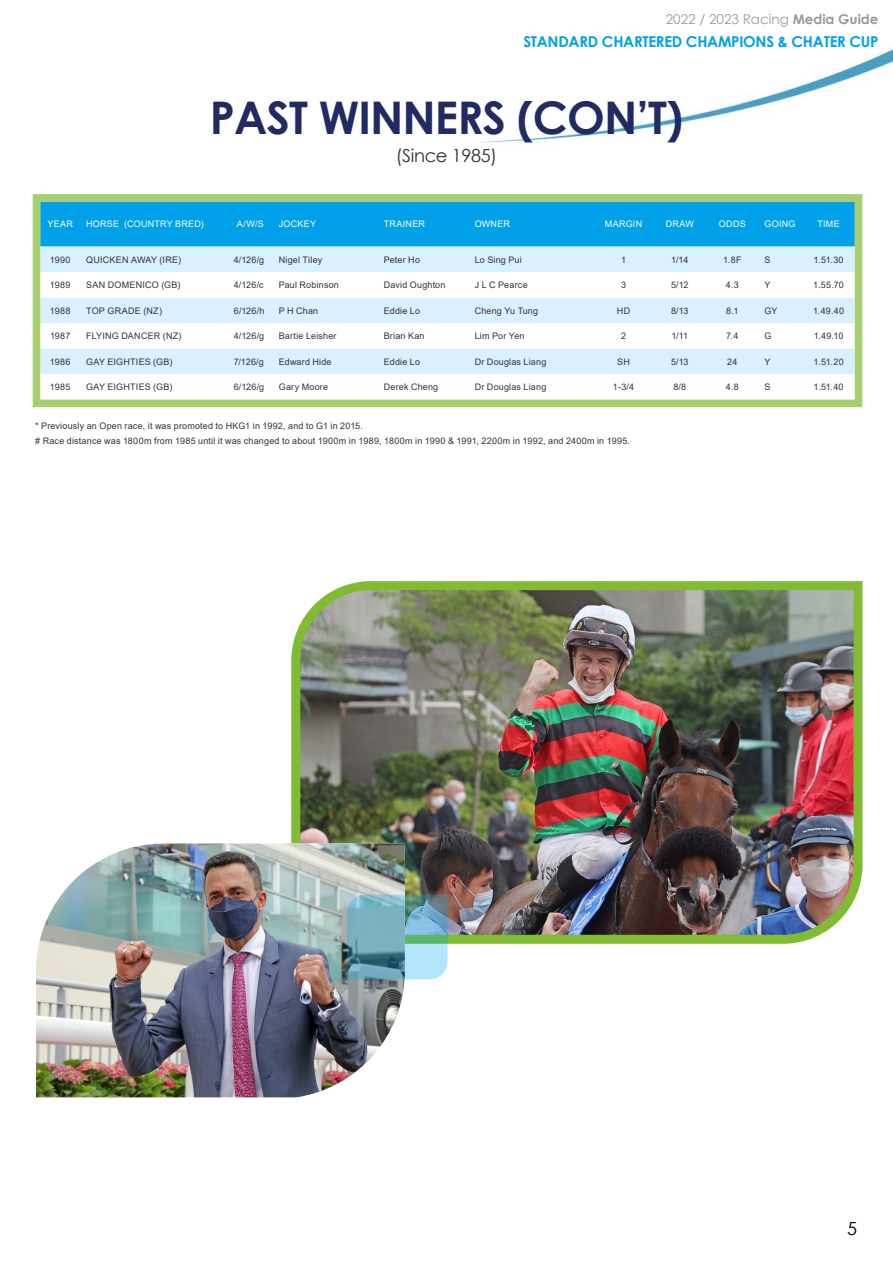
<style>
.page{position:relative;width:893px;height:1263px;background:#fff}
.page>*{position:absolute;margin:0;border:0;box-sizing:border-box;transform-origin:0 0}
.t1{font:700 45px "Century Gothic";letter-spacing:-.02em;color:#222a64}
.t2{font:18px "Century Gothic";letter-spacing:-.02em;color:#333}
.t3{font:18px "Century Gothic";color:#000}
.t4{font:700 15px "Century Gothic";letter-spacing:-.02em;color:#00a1e9}
.t5{font:13.5px "Century Gothic";color:#999}
.t6{font:9px "Arial";letter-spacing:.02em;color:#333}
.t7{font:9px "Arial";letter-spacing:.03em;color:#fff}
.s1{font-weight:700}
</style>
<div class="page">
<div style="left:42px;top:203px;width:811px;height:44px;background:#00a1e9"></div>
<div style="left:42px;top:247px;width:811px;height:25px;background:#d9f1fc"></div>
<svg style="left:42px;top:298px;width:811px;height:76px;fill:#d9f1fc"></svg>
<div style="left:33px;top:194px;width:829px;height:213px;border:8px solid #a7cf70"></div>
<img style="left:291px;top:581px;width:572px;height:367px">
<img style="left:36px;top:843px;width:369px;height:254px">
<svg style="left:347px;top:895px;width:100px;height:84px"></svg>
<h3 class="t5" style="left:666px;top:10px;width:214px">2022 / 2023 Racing <span class="s1">Media Guide</span></h3>
<h3 class="t4" style="left:523px;top:30px;width:357px">STANDARD CHARTERED CHAMPIONS &amp; CHATER CUP</h3>
<p class="t1" style="left:210px;top:83px;width:475px">PAST WINNERS (CON’T)</p>
<p class="t2" style="left:396px;top:143px;width:103px">(Since 1985)</p>
<p class="t7" style="left:47px;top:218px;width:27px">YEAR</p>
<p class="t7" style="left:86px;top:218px;width:119px">HORSE (COUNTRY BRED)</p>
<p class="t7" style="left:237px;top:218px;width:28px">A/W/S</p>
<p class="t7" style="left:279px;top:218px;width:39px">JOCKEY</p>
<p class="t7" style="left:384px;top:218px;width:43px">TRAINER</p>
<p class="t7" style="left:475px;top:218px;width:37px">OWNER</p>
<p class="t7" style="left:605px;top:218px;width:39px">MARGIN</p>
<p class="t7" style="left:666px;top:218px;width:30px">DRAW</p>
<p class="t7" style="left:719px;top:218px;width:28px">ODDS</p>
<p class="t7" style="left:765px;top:218px;width:32px">GOING</p>
<p class="t7" style="left:817px;top:218px;width:24px">TIME</p>
<p class="t6" style="left:50px;top:253px;width:22px">1990</p>
<p class="t6" style="left:86px;top:253px;width:97px">QUICKEN AWAY (IRE)</p>
<p class="t6" style="left:234px;top:253px;width:32px">4/126/g</p>
<p class="t6" style="left:279px;top:253px;width:45px">Nigel Tiley</p>
<p class="t6" style="left:384px;top:253px;width:38px">Peter Ho</p>
<p class="t6" style="left:475px;top:253px;width:49px">Lo Sing Pui</p>
<p class="t6" style="left:621px;top:253px;width:7px">1</p>
<p class="t6" style="left:671px;top:253px;width:19px">1/14</p>
<p class="t6" style="left:723px;top:253px;width:20px">1.8F</p>
<p class="t6" style="left:765px;top:253px;width:8px">S</p>
<p class="t6" style="left:813px;top:253px;width:32px">1.51.30</p>
<p class="t6" style="left:50px;top:279px;width:22px">1989</p>
<p class="t6" style="left:86px;top:279px;width:96px">SAN DOMENICO (GB)</p>
<p class="t6" style="left:234px;top:279px;width:32px">4/126/c</p>
<p class="t6" style="left:279px;top:279px;width:62px">Paul Robinson</p>
<p class="t6" style="left:384px;top:279px;width:63px">David Oughton</p>
<p class="t6" style="left:475px;top:279px;width:54px">J L C Pearce</p>
<p class="t6" style="left:621px;top:279px;width:7px">3</p>
<p class="t6" style="left:671px;top:279px;width:19px">5/12</p>
<p class="t6" style="left:726px;top:279px;width:14px">4.3</p>
<p class="t6" style="left:765px;top:279px;width:8px">Y</p>
<p class="t6" style="left:813px;top:279px;width:32px">1.55.70</p>
<p class="t6" style="left:50px;top:304px;width:22px">1988</p>
<p class="t6" style="left:86px;top:304px;width:77px">TOP GRADE (NZ)</p>
<p class="t6" style="left:234px;top:304px;width:32px">6/126/h</p>
<p class="t6" style="left:279px;top:304px;width:41px">P H Chan</p>
<p class="t6" style="left:384px;top:304px;width:38px">Eddie Lo</p>
<p class="t6" style="left:475px;top:304px;width:65px">Cheng Yu Tung</p>
<p class="t6" style="left:617px;top:304px;width:15px">HD</p>
<p class="t6" style="left:671px;top:304px;width:19px">8/13</p>
<p class="t6" style="left:726px;top:304px;width:14px">8.1</p>
<p class="t6" style="left:765px;top:304px;width:14px">GY</p>
<p class="t6" style="left:813px;top:304px;width:32px">1.49.40</p>
<p class="t6" style="left:50px;top:330px;width:22px">1987</p>
<p class="t6" style="left:86px;top:330px;width:97px">FLYING DANCER (NZ)</p>
<p class="t6" style="left:234px;top:330px;width:32px">4/126/g</p>
<p class="t6" style="left:279px;top:330px;width:59px">Bartie Leisher</p>
<p class="t6" style="left:384px;top:330px;width:42px">Brian Kan</p>
<p class="t6" style="left:475px;top:330px;width:51px">Lim Por Yen</p>
<p class="t6" style="left:621px;top:330px;width:7px">2</p>
<p class="t6" style="left:671px;top:330px;width:18px">1/11</p>
<p class="t6" style="left:726px;top:330px;width:14px">7.4</p>
<p class="t6" style="left:765px;top:330px;width:9px">G</p>
<p class="t6" style="left:814px;top:330px;width:31px">1.49.10</p>
<p class="t6" style="left:50px;top:355px;width:22px">1986</p>
<p class="t6" style="left:86px;top:355px;width:88px">GAY EIGHTIES (GB)</p>
<p class="t6" style="left:234px;top:355px;width:32px">7/126/g</p>
<p class="t6" style="left:279px;top:355px;width:54px">Edward Hide</p>
<p class="t6" style="left:384px;top:355px;width:38px">Eddie Lo</p>
<p class="t6" style="left:475px;top:355px;width:73px">Dr Douglas Liang</p>
<p class="t6" style="left:617px;top:355px;width:14px">SH</p>
<p class="t6" style="left:671px;top:355px;width:19px">5/13</p>
<p class="t6" style="left:727px;top:355px;width:12px">24</p>
<p class="t6" style="left:765px;top:355px;width:8px">Y</p>
<p class="t6" style="left:813px;top:355px;width:32px">1.51.20</p>
<p class="t6" style="left:50px;top:381px;width:22px">1985</p>
<p class="t6" style="left:86px;top:381px;width:88px">GAY EIGHTIES (GB)</p>
<p class="t6" style="left:234px;top:381px;width:32px">6/126/g</p>
<p class="t6" style="left:279px;top:381px;width:51px">Gary Moore</p>
<p class="t6" style="left:384px;top:381px;width:56px">Derek Cheng</p>
<p class="t6" style="left:475px;top:381px;width:73px">Dr Douglas Liang</p>
<p class="t6" style="left:613px;top:381px;width:23px">1-3/4</p>
<p class="t6" style="left:673px;top:381px;width:14px">8/8</p>
<p class="t6" style="left:726px;top:381px;width:14px">4.8</p>
<p class="t6" style="left:765px;top:381px;width:8px">S</p>
<p class="t6" style="left:813px;top:381px;width:32px">1.51.40</p>
<p class="t6" style="left:35px;top:419px;width:329px">* Previously an Open race, it was promoted to HKG1 in 1992, and to G1 in 2015.</p>
<p class="t6" style="left:35px;top:434px;width:596px"># Race distance was 1800m from 1985 until it was changed to about 1900m in 1989, 1800m in 1990 &amp; 1991, 2200m in 1992, and 2400m in 1995.</p>
<h2 class="t3" style="left:847px;top:1215px;width:11px">5</h2>
</div>
